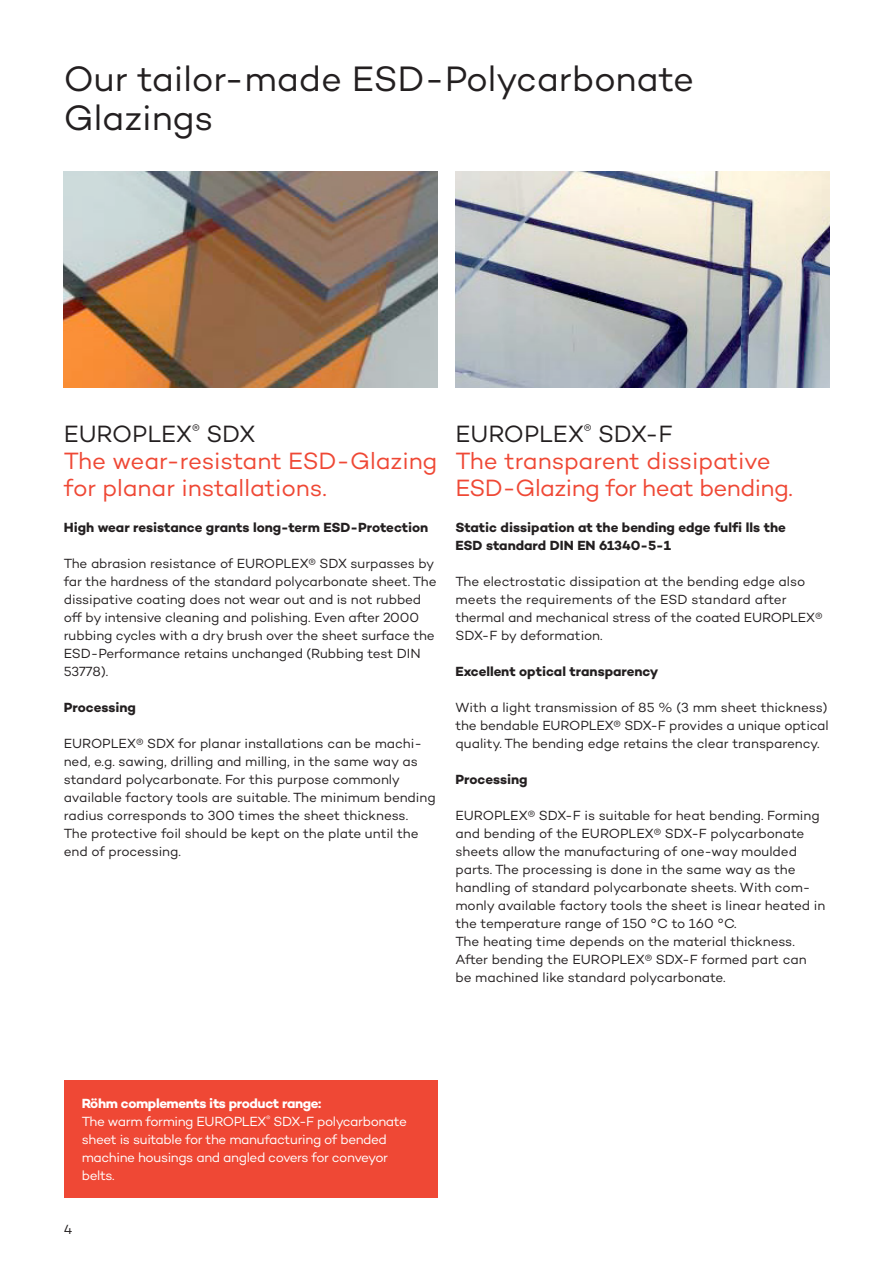
<style>
.page{position:relative;width:893px;height:1263px;background:#fff}
.page>*{position:absolute;margin:0;border:0;box-sizing:border-box;transform-origin:0 0}
.t1{font:36px/39px "Campton";letter-spacing:-.005em;color:#231f20}
.t2{font:24px/27px "Campton";letter-spacing:-.01em;color:#ef4835}
.t3{font:13.5px/18px "Campton";letter-spacing:-.005em;color:#231f20}
.t4{font:700 13.5px/18px "Campton";color:#231f20}
.t5{font:13.5px/18px "Campton";letter-spacing:-.03em;color:#fff}
.s1{color:#231f20}
.s2{font-weight:700}
</style>
<div class="page">
<img style="left:64px;top:172px;width:373px;height:216px">
<img style="left:455px;top:172px;width:374px;height:216px">
<div style="left:64px;top:1081px;width:373px;height:117px;background:#ef4835"></div>
<h1 class="t1" style="left:64px;top:58px;width:632px">Our tailor-made ESD-Polycarbonate<br>Glazings</h1>
<h2 class="t2" style="left:64px;top:420px;width:375px"><span class="s1">EUROPLEX</span><sup>®</sup> <span class="s1">SDX<br></span>The wear-resistant ESD-Glazing for planar installations.</h2>
<p class="t4" style="left:64px;top:518px;width:366px">High wear resistance grants long-term ESD-Protection</p>
<p class="t3" style="left:64px;top:554px;width:374px">The abrasion resistance of EUROPLEX® SDX surpasses by far the hardness of the standard polycarbonate sheet. The dissipative coating does not wear out and is not rubbed off by intensive cleaning and polishing. Even after 2000 rubbing cycles with a dry brush over the sheet surface the ESD-Performance retains unchanged (Rubbing test DIN 53778).</p>
<p class="t4" style="left:64px;top:698px;width:74px">Processing</p>
<p class="t3" style="left:64px;top:734px;width:373px">EUROPLEX® SDX for planar installations can be machi&shy;ned, e.g. sawing, drilling and milling, in the same way as standard polycarbonate. For this purpose commonly available factory tools are suitable. The minimum bending radius corresponds to 300 times the sheet thickness.<br>The protective foil should be kept on the plate until the end of processing.</p>
<h2 class="t2" style="left:455px;top:420px;width:339px"><span class="s1">EUROPLEX</span><sup>®</sup> <span class="s1">SDX-F<br></span>The transparent dissipative<br>ESD-Glazing for heat bending.</h2>
<p class="t4" style="left:455px;top:518px;width:332px">Static dissipation at the bending edge fulfi lls the<br>ESD standard DIN EN 61340-5-1</p>
<p class="t3" style="left:455px;top:572px;width:369px">The electrostatic dissipation at the bending edge also meets the requirements of the ESD standard after thermal and mechanical stress of the coated EUROPLEX® SDX-F by deformation.</p>
<p class="t4" style="left:455px;top:662px;width:204px">Excellent optical transparency</p>
<p class="t3" style="left:455px;top:698px;width:375px;text-align:justify">With a light transmission of 85 % (3 mm sheet thickness) the bendable EUROPLEX® SDX-F provides a unique optical quality. The bending edge retains the clear transparency.</p>
<p class="t4" style="left:455px;top:770px;width:74px">Processing</p>
<p class="t3" style="left:455px;top:806px;width:371px">EUROPLEX® SDX-F is suitable for heat bending. Forming and bending of the EUROPLEX® SDX-F polycarbonate sheets allow the manufacturing of one-way moulded parts. The processing is done in the same way as the handling of standard polycarbonate sheets. With com&shy;monly available factory tools the sheet is linear heated in the temperature range of 150 °C to 160 °C.<br>The heating time depends on the material thickness.<br>After bending the EUROPLEX® SDX-F formed part can be machined like standard polycarbonate.</p>
<p class="t5" style="left:82px;top:1094px;width:327px"><span class="s2">Röhm complements its product range:<br></span>The warm forming EUROPLEX<sup>®</sup> SDX-F polycarbonate sheet is suitable for the manufacturing of bended machine housings and angled covers for conveyor belts.</p>
<p class="t3" style="left:64px;top:1220px;width:10px">4</p>
</div>
